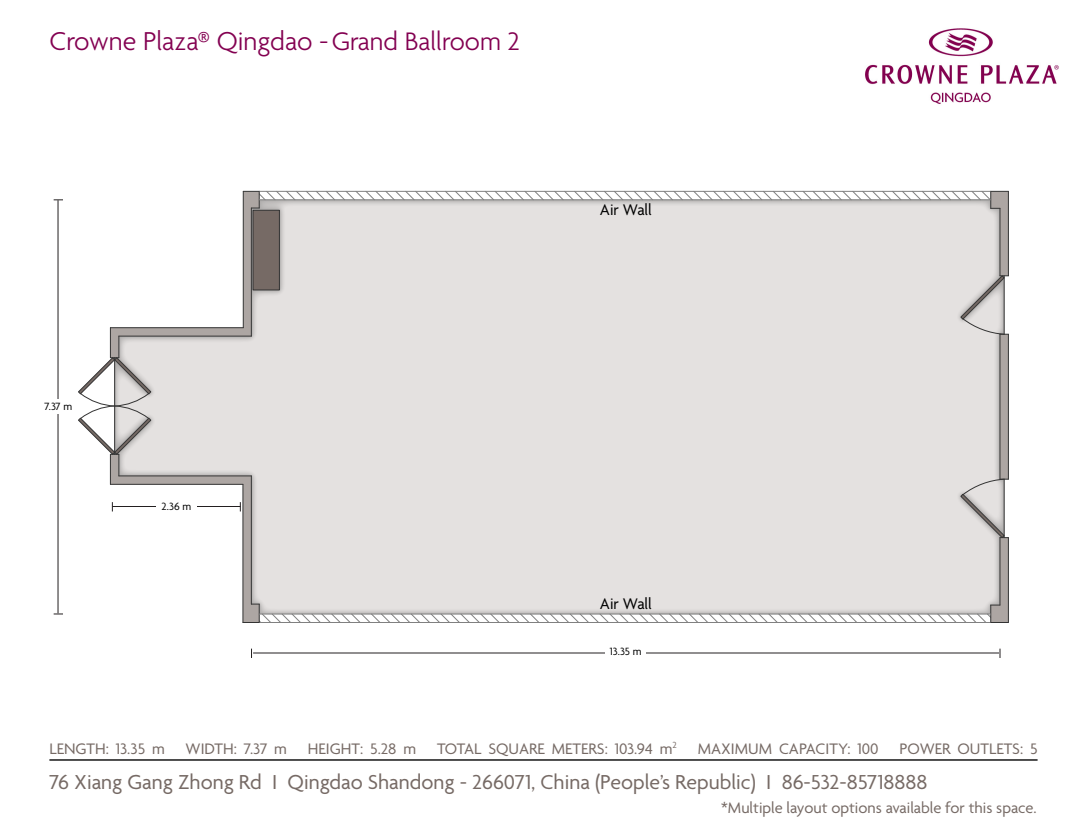
<style>
.page{position:relative;width:1087px;height:840px;background:#fff}
.page>*{position:absolute;margin:0;border:0;box-sizing:border-box;transform-origin:0 0}
.t1{font:300 28px "Agenda";color:#830051}
.t2{font:21.88px "Agenda";color:#766a65}
.t3{font:16.62px "Agenda";color:#000}
.t4{font:16.45px "Agenda";color:#766a65}
.t5{font:11.38px "Agenda";color:#000}
.s1{font-size:27.47px}
</style>
<div class="page">
<img style="left:865px;top:28px;width:194px;height:76px">
<hr style="left:1008px;top:191px;width:1px;height:85px;background:#333">
<hr style="left:1008px;top:334px;width:1px;height:145px;background:#333">
<hr style="left:1008px;top:538px;width:1px;height:84px;background:#333">
<hr style="left:58px;top:200px;width:1px;height:413px;background:#231f20">
<hr style="left:253px;top:653px;width:746px;height:1px;background:#231f20">
<div style="left:38px;top:400px;width:40px;height:14px;background:#fff"></div>
<div style="left:606px;top:645px;width:40px;height:15px;background:#fff"></div>
<svg style="left:78px;top:190px;width:930px;height:433px;background:#e3e1e0"></svg>
<div style="left:156px;top:500px;width:40px;height:14px;background:#fff"></div>
<hr style="left:49px;top:759px;width:988px;height:2px;background:#000">
<p class="t1" style="left:49px;top:26px;width:472px">Crowne Plaza® Qingdao -<span class="s1">Grand Ballroom 2</span></p>
<p class="t5" style="left:44px;top:400px;width:29px">7.37 m</p>
<p class="t5" style="left:162px;top:500px;width:31px">2.36 m</p>
<p class="t3" style="left:600px;top:201px;width:54px">Air Wall</p>
<p class="t3" style="left:600px;top:594px;width:54px">Air Wall</p>
<p class="t5" style="left:610px;top:646px;width:33px">13.35 m</p>
<p class="t4" style="left:49px;top:740px;width:117px">LENGTH: 13.35 m</p>
<p class="t4" style="left:186px;top:740px;width:103px">WIDTH: 7.37 m</p>
<p class="t4" style="left:308px;top:740px;width:110px">HEIGHT: 5.28 m</p>
<p class="t4" style="left:437px;top:740px;width:241px">TOTAL SQUARE METERS: 103.94 m<sup>2</sup></p>
<p class="t4" style="left:698px;top:740px;width:182px">MAXIMUM CAPACITY: 100</p>
<p class="t4" style="left:899px;top:740px;width:140px">POWER OUTLETS: 5</p>
<h2 class="t2" style="left:49px;top:770px;width:879px">76 Xiang Gang Zhong Rd I Qingdao Shandong - 266071, China (People’s Republic) I 86-532-85718888</h2>
<p class="t4" style="left:721px;top:799px;width:317px">*Multiple layout options available for this space.</p>
</div>
